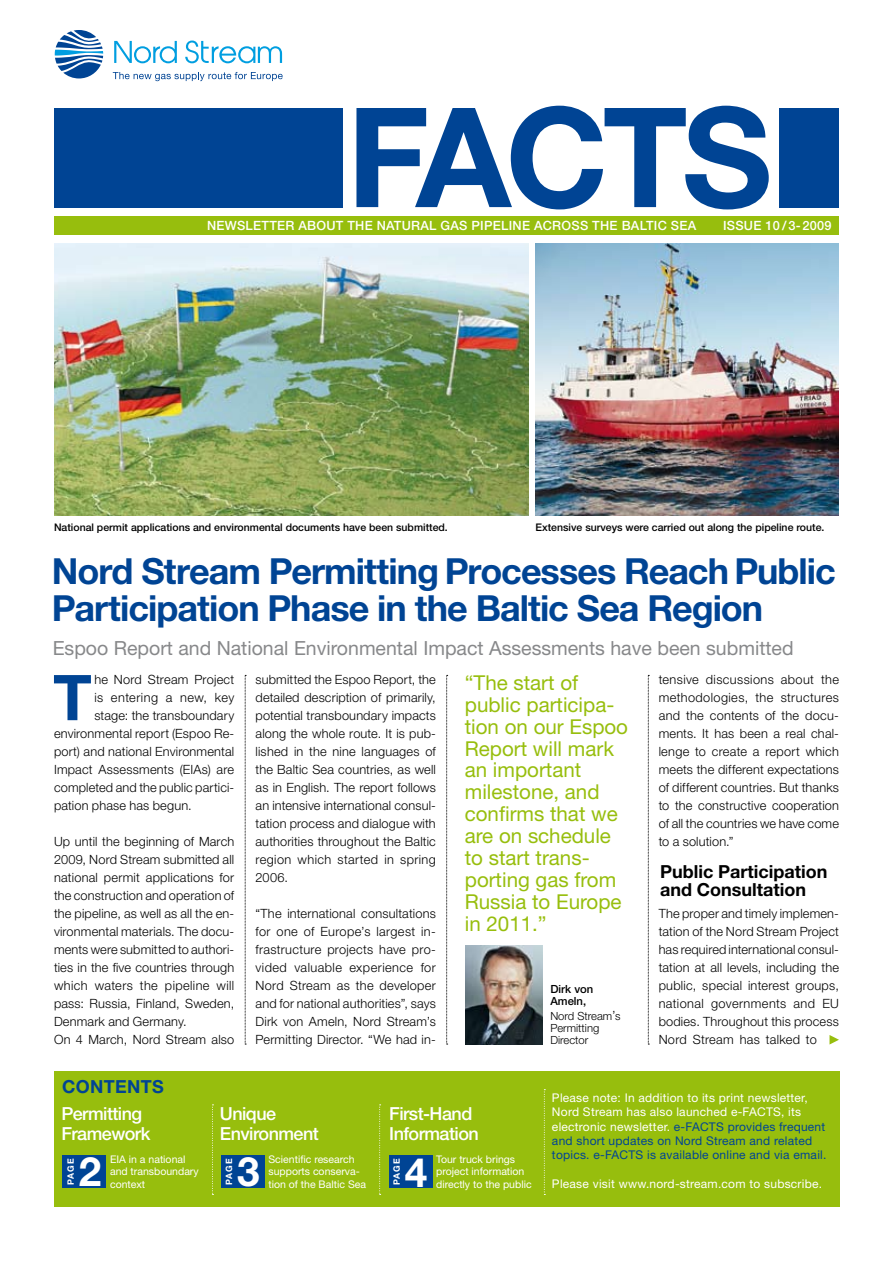
<style>
.page{position:relative;width:893px;height:1263px;background:#fff}
.page>*{position:absolute;margin:0;border:0;box-sizing:border-box;transform-origin:0 0}
.t1{font:700 138.75px "Helvetica Neue LT Pro";letter-spacing:-.04em;color:#004494}
.t2{font:700 63.15px "Helvetica Neue LT Pro";color:#004494}
.t3{font:700 40.5px "Helvetica Neue LT Pro";color:#fff}
.t4{font:700 36px/37.5px "Helvetica Neue LT Pro";letter-spacing:-.03em;color:#004494}
.t5{font:20.55px/21.9px "Helvetica Neue LT Pro";color:#97be0d}
.t6{font:19.5px "Helvetica Neue LT Pro";color:#87888a}
.t7{font:500 18px/19.5px "Helvetica Neue LT Pro";letter-spacing:-.03em;color:#fff}
.t8{font:700 18px/18px "Helvetica Neue LT Pro";color:#000}
.t9{font:700 18px "Helvetica Neue LT Pro";letter-spacing:.02em;color:#004494}
.t10{font:300 12.75px/18px "Helvetica Neue LT Pro";letter-spacing:.015em;color:#000;text-align:justify}
.t11{font:500 12.75px "Helvetica Neue LT Pro";letter-spacing:.02em;color:#fff}
.t12{font:300 12.75px "Helvetica Neue LT Pro";letter-spacing:.035em;color:#000}
.t13{font:12px/14.4px "Helvetica Neue LT Pro";letter-spacing:.02em;color:#004494}
.t14{font:12px "Helvetica Neue LT Pro";letter-spacing:.02em;color:#fff}
.t15{font:300 11.25px/12px "Helvetica Neue LT Pro";color:#000}
.t16{font:500 11.25px/12px "Helvetica Neue LT Pro";color:#000}
.t17{font:10.5px/12.8px "Helvetica Neue LT Pro";color:#fff}
.t18{font:500 10.5px "Helvetica Neue LT Pro";color:#000}
.t19{font:700 8.7px "Helvetica Neue LT Pro";letter-spacing:.095em;color:#fff}
.s1{color:#fff}
.s2{font-size:12.75px}
</style>
<div class="page">
<div style="left:54px;top:216px;width:785px;height:18px;background:#97be0d"></div>
<div style="left:54px;top:108px;width:289px;height:99px;background:#004494"></div>
<div style="left:779px;top:108px;width:60px;height:99px;background:#004494"></div>
<svg style="left:55px;top:30px;width:48px;height:48px"></svg>
<svg style="left:114px;top:41px;width:63px;height:22px"></svg>
<svg style="left:185px;top:41px;width:97px;height:22px"></svg>
<svg style="left:113px;top:72px;width:170px;height:9px"></svg>
<div style="left:54px;top:1071px;width:785px;height:135px;background:#97be0d"></div>
<svg style="left:212px;top:1104px;width:1px;height:91px"></svg>
<svg style="left:379px;top:1104px;width:2px;height:91px"></svg>
<svg style="left:544px;top:1089px;width:1px;height:106px"></svg>
<svg style="left:245px;top:675px;width:1px;height:370px"></svg>
<svg style="left:446px;top:675px;width:2px;height:370px"></svg>
<svg style="left:648px;top:675px;width:1px;height:370px"></svg>
<div style="left:63px;top:1155px;width:43px;height:33px;background:#004494"></div>
<div style="left:221px;top:1155px;width:44px;height:33px;background:#004494"></div>
<div style="left:389px;top:1155px;width:43px;height:33px;background:#004494"></div>
<svg style="left:829px;top:1035px;width:10px;height:9px"></svg>
<img style="left:54px;top:243px;width:475px;height:273px">
<img style="left:465px;top:945px;width:78px;height:99px">
<img style="left:536px;top:243px;width:303px;height:273px">
<h1 class="t1" style="left:347px;top:70px;width:427px">Facts</h1>
<p class="t11" style="left:207px;top:218px;width:489px">Newsletter About The Natural Gas Pipeline Across The Baltic Sea</p>
<p class="t11" style="left:723px;top:218px;width:110px">Issue 10 / 3-2009</p>
<p class="t18" style="left:54px;top:521px;width:395px">National permit applications and environmental documents have been submitted.</p>
<p class="t18" style="left:535px;top:521px;width:290px">Extensive surveys were carried out along the pipeline route.</p>
<h3 class="t4" style="left:52px;top:551px;width:785px">Nord Stream Permitting Processes Reach Public<br>Participation Phase in the Baltic Sea Region</h3>
<h3 class="t6" style="left:53px;top:636px;width:742px">Espoo Report and National Environmental Impact Assessments have been submitted</h3>
<p class="t10" style="left:256px;top:670px;width:182px">submitted the Espoo Report, the detailed description of primarily, potential transboundary impacts along the whole route. It is pub&shy;lished in the nine languages of the Baltic Sea countries, as well as in English. The report follows an intensive international consul&shy;tation process and dialogue with authorities throughout the Baltic region which started in spring 2006.</p>
<p class="t10" style="left:256px;top:904px;width:182px">“The international consultations for one of Europe’s largest in&shy;frastructure projects have pro&shy;vided valuable experience for Nord Stream as the developer and for national authorities”, says Dirk von Ameln, Nord Stream’s Permitting Director. “We had in-</p>
<h3 class="t9" style="left:62px;top:1075px;width:103px">contents</h3>
<p class="t13" style="left:552px;top:1090px;width:276px"><span class="s1">Please note: In addition to its print newsletter, Nord Stream has also launched e-FACTS, its electronic newsletter.</span> e-FACTS provides frequent and short updates on Nord Stream and related topics. e-FACTS is available online and via email.</p>
<p class="t14" style="left:552px;top:1176px;width:272px">Please visit www.nord-stream.com to subscribe.</p>
<p class="t10" style="left:94px;top:670px;width:141px">he Nord Stream Project</p>
<p class="t12" style="left:94px;top:690px;width:141px">is entering a new, key</p>
<p class="t10" style="left:94px;top:706px;width:141px">stage: the transboundary</p>
<p class="t10" style="left:54px;top:724px;width:182px">environmental report (Espoo Re-</p>
<p class="t10" style="left:54px;top:742px;width:182px">port) and national Environmental</p>
<p class="t10" style="left:54px;top:760px;width:182px">Impact Assessments (EIAs) are</p>
<p class="t10" style="left:54px;top:778px;width:182px">completed and the public partici-</p>
<p class="t10" style="left:54px;top:796px;width:139px">pation phase has begun.</p>
<p class="t10" style="left:54px;top:832px;width:182px;text-align:left">Up until the beginning of March<br>2009, Nord Stream submitted all national permit applications for the construction and operation of the pipeline, as well as all the en&shy;vironmental materials. The docu&shy;ments were submitted to authori&shy;ties in the five countries through which waters the pipeline will pass: Russia, Finland, Sweden,<br>Denmark and Germany.<br>On 4 March, Nord Stream also</p>
<h3 class="t5" style="left:465px;top:671px;width:165px">“The start of public participa&shy;tion on our Espoo<br>Report will mark an important milestone, and confirms that we are on schedule to start trans&shy;porting gas from<br>Russia to Europe in 2011.”</h3>
<h2 class="t2" style="left:53px;top:658px;width:38px">T</h2>
<p class="t10" style="left:659px;top:670px;width:182px">tensive discussions about the methodologies, the structures and the contents of the docu&shy;ments. It has been a real chal&shy;lenge to create a report which meets the different expectations of different countries. But thanks to the constructive cooperation of all the countries we have come to a solution.”</p>
<h3 class="t8" style="left:660px;top:862px;width:169px">Public Participation and Consultation</h3>
<p class="t10" style="left:659px;top:904px;width:182px">The proper and timely implemen&shy;tation of the Nord Stream Project has required international consul&shy;tation at all levels, including the public, special interest groups, national governments and EU bodies. Throughout this process Nord Stream has talked to</p>
<p class="t16" style="left:550px;top:983px;width:44px">Dirk von<br>Ameln,</p>
<p class="t15" style="left:550px;top:1010px;width:72px">Nord Stream<span class="s2">’</span>s<br>Permitting<br>Director</p>
<h3 class="t7" style="left:61px;top:1104px;width:91px">Permitting<br>Framework</h3>
<h3 class="t7" style="left:220px;top:1104px;width:100px">Unique<br>Environment</h3>
<h3 class="t7" style="left:389px;top:1104px;width:91px">First-Hand<br>Information</h3>
<p class="t17" style="left:110px;top:1152px;width:90px">EIA in a national and transboundary context</p>
<p class="t17" style="left:268px;top:1152px;width:99px">Scientific research supports conserva&shy;tion of the Baltic Sea</p>
<p class="t17" style="left:436px;top:1152px;width:97px">Tour truck brings project information directly to the public</p>
<p class="t19" style="left:65px;top:1185px;width:28px;rotate:-90deg">page</p>
<h3 class="t3" style="left:79px;top:1146px;width:24px">2</h3>
<p class="t19" style="left:224px;top:1185px;width:28px;rotate:-90deg">page</p>
<h3 class="t3" style="left:237px;top:1146px;width:24px">3</h3>
<p class="t19" style="left:391px;top:1185px;width:28px;rotate:-90deg">page</p>
<h3 class="t3" style="left:405px;top:1146px;width:24px">4</h3>
</div>
